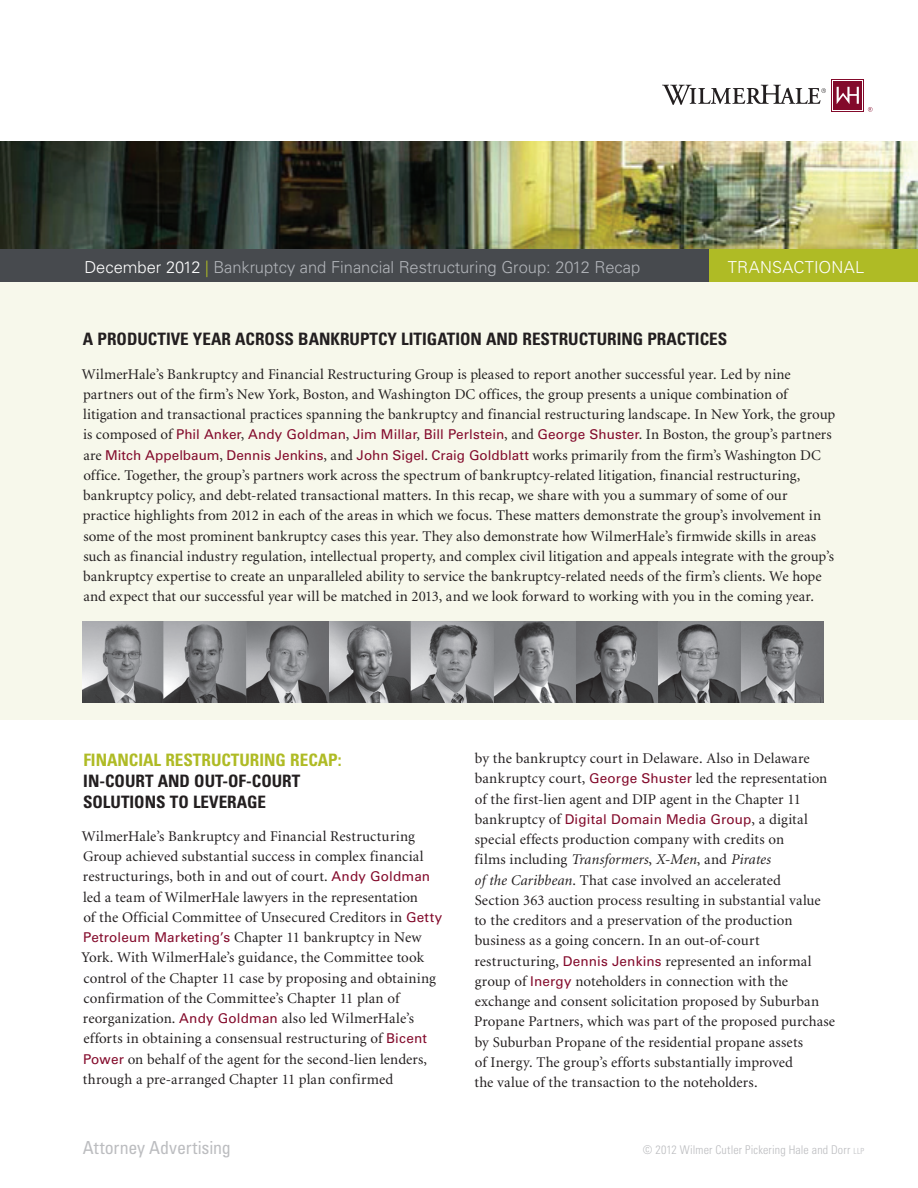
<style>
.page{position:relative;width:918px;height:1188px;background:#fff}
.page>*{position:absolute;margin:0;border:0;box-sizing:border-box;transform-origin:0 0}
.t1{font:condensed 18px "Univers";letter-spacing:-.01em;color:#bcbdc0}
.t2{font:700 condensed 17.1px/21px "Univers";color:#231f20}
.t3{font:700 condensed 17.1px "Univers";color:#afbb25}
.t4{font:300 16.5px "Univers";color:#b0b3b8}
.t5{font:300 16.5px "Univers";letter-spacing:.01em;color:#fff}
.t6{font:14.85px/20.2px "Minion";letter-spacing:.005em;color:#231f20}
.t7{font:13.5px/20.2px "Univers";letter-spacing:.005em;color:#830a2b}
.t8{font:300 condensed 12px "Univers";letter-spacing:.015em;color:#bcbdc0}
.s1{color:#fff}
.s2{color:#afbb25}
.s3{font-family:"Minion";font-size:14.85px;color:#231f20}
.s4{font-family:"Univers";font-size:13.5px;color:#830a2b}
.s5{font-style:italic}
.s6{font-size:8.4px}
</style>
<div class="page">
<div style="left:1px;top:274px;width:917px;height:445px;background:#f7f8eb"></div>
<img style="left:0;top:142px;width:918px;height:108px">
<div style="left:0;top:250px;width:918px;height:32px;background:#474a4e"></div>
<div style="left:709px;top:250px;width:209px;height:32px;background:#afbb25"></div>
<div style="left:831px;top:79px;width:33px;height:33px;background:#830a2b"></div>
<div style="left:832px;top:80px;width:31px;height:31px;background:#fff"></div>
<div style="left:833px;top:81px;width:29px;height:29px;background:#830a2b"></div>
<svg style="left:837px;top:87px;width:22px;height:17px"></svg>
<svg style="left:662px;top:85px;width:164px;height:20px"></svg>
<svg style="left:868px;top:107px;width:5px;height:5px"></svg>
<img style="left:83px;top:621px;width:741px;height:82px">
<p class="t4" style="left:84px;top:258px;width:557px"><span class="s1">December 2012</span> <span class="s2">|</span> Bankruptcy and Financial Restructuring Group: 2012 Recap</p>
<p class="t5" style="left:728px;top:258px;width:138px">TRANSACTIONAL</p>
<p class="t2" style="left:83px;top:329px;width:64px">A PRODUCTI</p>
<p class="t2" style="left:171px;top:329px;width:189px">VE YEAR ACROSS BAN KRUPTC</p>
<p class="t2" style="left:388px;top:329px;width:22px">Y LITIGATI</p>
<p class="t2" style="left:460px;top:329px;width:119px">ON AND RESTRUCTU</p>
<p class="t2" style="left:607px;top:329px;width:19px">RING</p>
<p class="t2" style="left:647px;top:329px;width:29px">PRACTICES</p>
<p class="t6" style="left:82px;top:364px;width:755px">WilmerHale’s Bankruptcy and Financial Restructuring Group is pleased to report another successful year. Led by nine partners out of the firm’s New York, Boston, and Washington DC offices, the group presents a unique combination of litigation and transactional practices spanning the bankruptcy and financial restructuring landscape. In New York, the group</p>
<p class="t7" style="left:83px;top:425px;width:750px"><span class="s3">is composed of</span> Phil Anker<span class="s3">,</span> Andy Goldman<span class="s3">,</span> Jim Millar<span class="s3">,</span> Bill Perlstein<span class="s3">, and</span> George Shuster<span class="s3">. In Boston, the group’s partners are</span> Mitch Appelbaum<span class="s3">,</span> Dennis Jenkins<span class="s3">, and</span> John Sigel<span class="s3">.</span> Craig Goldblatt <span class="s3">works primarily from the firm’s Washington DC</span></p>
<p class="t6" style="left:83px;top:466px;width:753px">office. Together, the group’s partners work across the spectrum of bankruptcy-related litigation, financial restructuring, bankruptcy policy, and debt-related transactional matters. In this recap, we share with you a summary of some of our practice highlights from 2012 in each of the areas in which we focus. These matters demonstrate the group’s involvement in some of the most prominent bankruptcy cases this year. They also demonstrate how WilmerHale’s firmwide skills in areas such as financial industry regulation, intellectual property, and complex civil litigation and appeals integrate with the group’s bankruptcy expertise to create an unparalleled ability to service the bankruptcy-related needs of the firm’s clients. We hope and expect that our successful year will be matched in 2013, and we look forward to working with you in the coming year.</p>
<p class="t3" style="left:83px;top:749px;width:260px">FINANCIAL RESTRUCTURING RECAP:</p>
<p class="t2" style="left:83px;top:770px;width:219px">IN-COURT AND OUT-OF-COURT<br>SOLUTI</p>
<p class="t2" style="left:134px;top:791px;width:113px">ONS TO LEVERAGE</p>
<p class="t6" style="left:81px;top:826px;width:363px">WilmerHale’s Bankruptcy and Financial Restructuring Group achieved substantial success in complex financial restructurings, both in and out of court. <span class="s4">Andy Goldman </span>led a team of WilmerHale lawyers in the representation<br>of the Official Committee of Unsecured Creditors in <span class="s4">Getty Petroleum Marketing’s</span> Chapter 11 bankruptcy in New York. With WilmerHale’s guidance, the Committee took control of the Chapter 11 case by proposing and obtaining confirmation of the Committee’s Chapter 11 plan of reorganization. <span class="s4">Andy Goldman</span> also led WilmerHale’s efforts in obtaining a consensual restructuring of <span class="s4">Bicent Power</span> on behalf of the agent for the second-lien lenders, through a pre-arranged Chapter 11 plan confirmed</p>
<p class="t6" style="left:475px;top:749px;width:354px">by the bankruptcy court in Delaware. Also in Delaware bankruptcy court, <span class="s4">George Shuster</span> led the representation of the first-lien agent and DIP agent in the Chapter 11</p>
<p class="t7" style="left:475px;top:809px;width:335px"><span class="s3">bankruptcy of</span> Digital Domain Media Group<span class="s3">, a digital</span></p>
<p class="t6" style="left:474px;top:830px;width:363px">special effects production company with credits on<br>films including <span class="s5">Transformers</span>, <span class="s5">X-Men</span>, and <span class="s5">Pirates<br>of the Caribbean</span>. That case involved an accelerated<br>Section 363 auction process resulting in substantial value to the creditors and a preservation of the production business as a going concern. In an out-of-court restructuring, <span class="s4">Dennis Jenkins</span> represented an informal group of <span class="s4">Inergy</span> noteholders in connection with the exchange and consent solicitation proposed by Suburban Propane Partners, which was part of the proposed purchase by Suburban Propane of the residential propane assets<br>of Inergy. The group’s efforts substantially improved<br>the value of the transaction to the noteholders.</p>
<p class="t1" style="left:83px;top:1136px;width:149px">Attorney Advertising</p>
<p class="t8" style="left:643px;top:1143px;width:223px">© 2012 Wilmer Cutler Pickering Hale and Dorr <span class="s6">llp</span></p>
</div>
